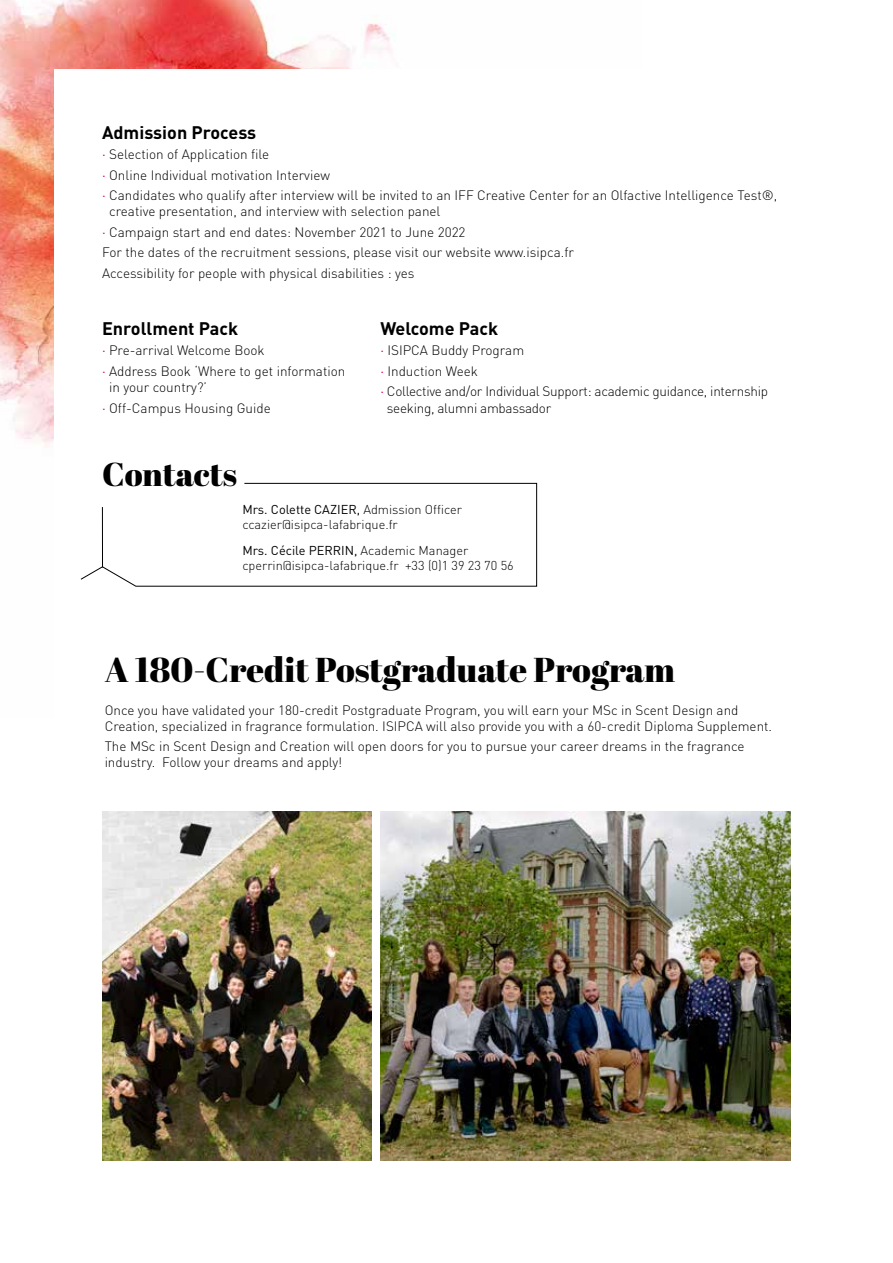
<style>
.page{position:relative;width:893px;height:1263px;background:#fff}
.page>*{position:absolute;margin:0;border:0;box-sizing:border-box;transform-origin:0 0}
.t1{font:34.5px "Abril Fatface";color:#000}
.t2{font:33px "Abril Fatface";color:#000}
.t3{font:700 18px "DIN Pro";color:#000}
.t4{font:300 13.5px/20.4px "DIN Pro";color:#000}
.t5{font:300 13.5px/20.4px "DIN Pro";letter-spacing:-.02em;color:#000}
.t6{font:300 12.75px/15.3px "DIN Pro";color:#000}
.s1{font-weight:400;color:#e4003a}
.s2{font-weight:400}
</style>
<div class="page">
<img style="left:0;top:0;width:395px;height:447px">
<div style="left:55px;top:69px;width:838px;height:1161px;background:#fff"></div>
<img style="left:380px;top:812px;width:411px;height:349px">
<img style="left:102px;top:812px;width:270px;height:349px">
<svg style="left:80px;top:483px;width:457px;height:104px"></svg>
<h3 class="t3" style="left:102px;top:120px;width:156px">Admission Process</h3>
<p class="t4" style="left:102px;top:144px;width:677px"><span class="s1">⋅</span> Selection of Application file<br><span class="s1">⋅</span> Online Individual motivation Interview<br><span class="s1">⋅</span> Candidates who qualify after interview will be invited to an IFF Creative Center for an Olfactive Intelligence Test®,</p>
<p class="t4" style="left:102px;top:201px;width:473px;text-indent:7px">creative presentation, and interview with selection panel<br><span class="s1">⋅</span> Campaign start and end dates: November 2021 to June 2022<br>For the dates of the recruitment sessions, please visit our website www.isipca.fr Accessibility for people with physical disabilities : yes</p>
<h3 class="t3" style="left:102px;top:316px;width:138px">Enrollment Pack</h3>
<p class="t4" style="left:102px;top:340px;width:245px"><span class="s1">⋅</span> Pre-arrival Welcome Book<br><span class="s1">⋅</span> Address Book ‘Where to get information</p>
<p class="t4" style="left:102px;top:376px;width:170px;text-indent:7px">in your country?’<br><span class="s1">⋅</span> Off-Campus Housing Guide</p>
<h2 class="t2" style="left:102px;top:451px;width:136px">Contacts</h2>
<h3 class="t3" style="left:380px;top:316px;width:119px">Welcome Pack</h3>
<p class="t5" style="left:380px;top:340px;width:389px"><span class="s1">⋅</span> ISIPCA Buddy Program<br><span class="s1">⋅</span> Induction Week<br><span class="s1">⋅</span> Collective and/or Individual Support: academic guidance, internship</p>
<p class="t5" style="left:387px;top:397px;width:166px">seeking, alumni ambassador</p>
<p class="t6" style="left:242px;top:501px;width:221px"><span class="s2">Mrs. Colette CAZIER,</span> Admission Officer ccazier@isipca-lafabrique.fr</p>
<p class="t6" style="left:242px;top:542px;width:273px"><span class="s2">Mrs. Cécile PERRIN,</span> Academic Manager cperrin@isipca-lafabrique.fr +33 (0)1 39 23 70 56</p>
<h1 class="t1" style="left:105px;top:646px;width:572px">A 180-Credit Postgraduate Program</h1>
<p class="t4" style="left:105px;top:701px;width:669px;line-height:16.2px">Once you have validated your 180-credit Postgraduate Program, you will earn your MSc in Scent Design and<br>Creation, specialized in fragrance formulation. ISIPCA will also provide you with a 60-credit Diploma Supplement.</p>
<p class="t4" style="left:105px;top:738px;width:641px;line-height:16.2px">The MSc in Scent Design and Creation will open doors for you to pursue your career dreams in the fragrance industry. Follow your dreams and apply!</p>
</div>
